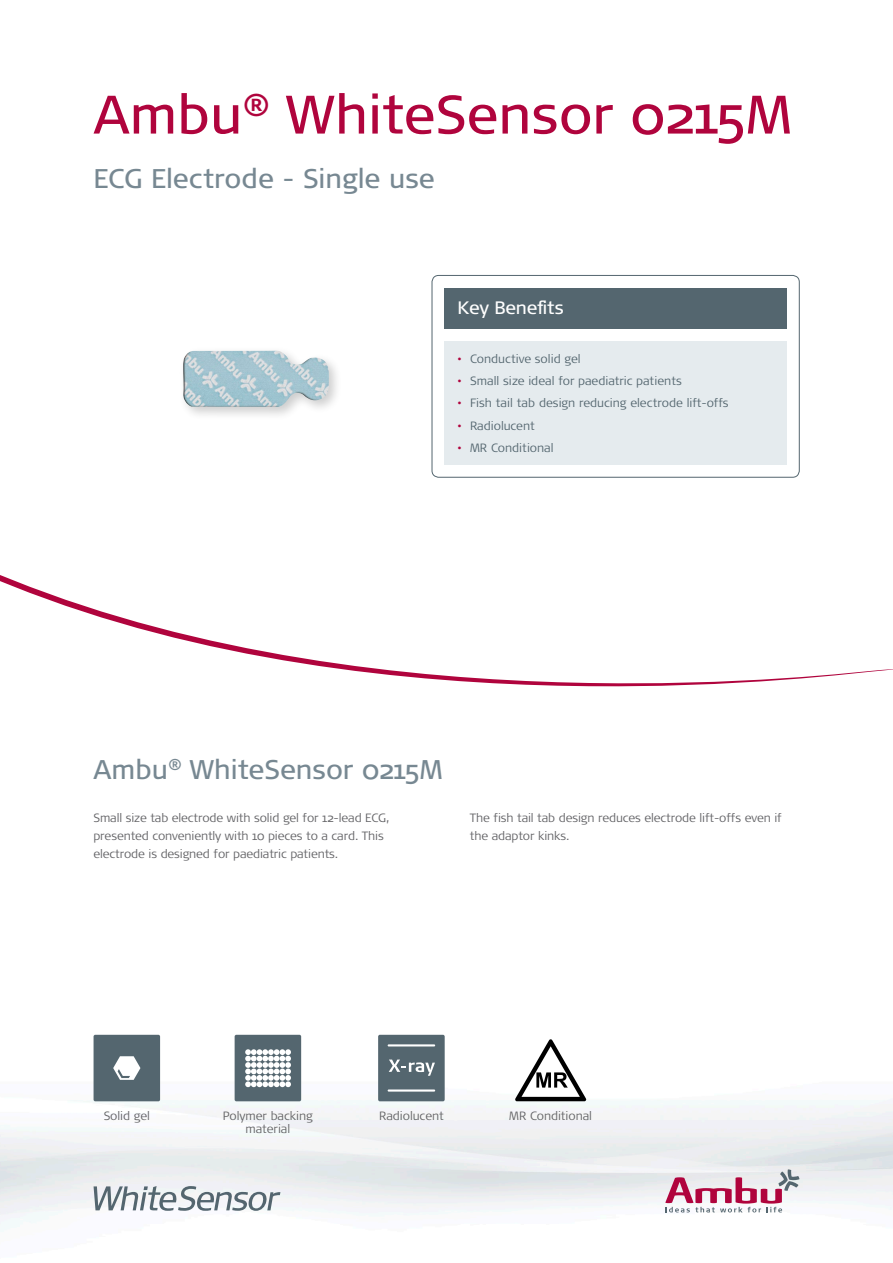
<style>
.page{position:relative;width:893px;height:1263px;background:#fff}
.page>*{position:absolute;margin:0;border:0;box-sizing:border-box;transform-origin:0 0}
.t1{font:54px "Signa OT";color:#b0043d}
.t2{font:27px "Signa OT";color:#778892}
.t3{font:18px "Signa OT";letter-spacing:-.01em;color:#fff}
.t4{font:300 12px/18px "Signa OT";letter-spacing:-.01em;color:#636366}
.t5{font:300 12px "Signa OT";color:#54666f}
.s1{color:#b0043d}
</style>
<div class="page">
<img style="left:0;top:1079px;width:893px;height:153px">
<svg style="left:94px;top:1186px;width:186px;height:25px"></svg>
<svg style="left:665px;top:1169px;width:134px;height:43px"></svg>
<div style="left:178px;top:346px;width:165px;height:75px;background:#000;opacity:.2"></div>
<img style="left:182px;top:351px;width:147px;height:56px">
<div style="left:94px;top:1035px;width:66px;height:66px;background:#54666f;border-radius:2px"></div>
<svg style="left:113px;top:1056px;width:27px;height:24px"></svg>
<div style="left:235px;top:1035px;width:66px;height:66px;background:#54666f;border-radius:2px"></div>
<svg style="left:245px;top:1049px;width:46px;height:38px;background:#cad0d2"></svg>
<div style="left:378px;top:1035px;width:67px;height:66px;background:#54666f;border-radius:2px"></div>
<hr style="left:388px;top:1044px;width:47px;height:2px;background:#fff">
<hr style="left:388px;top:1089px;width:47px;height:2px;background:#fff">
<svg style="left:389px;top:1059px;width:46px;height:17px"></svg>
<svg style="left:515px;top:1039px;width:71px;height:62px"></svg>
<svg style="left:0;top:575px;width:893px;height:111px"></svg>
<div style="left:432px;top:275px;width:367px;height:202px;border:1px solid #54666f;border-radius:7px"></div>
<div style="left:445px;top:341px;width:342px;height:124px;background:#e5ebee"></div>
<div style="left:445px;top:288px;width:342px;height:40px;background:#54666f"></div>
<h1 class="t1" style="left:94px;top:84px;width:700px">Ambu<sup>®</sup> WhiteSensor 0215M</h1>
<h2 class="t2" style="left:94px;top:163px;width:343px">ECG Electrode - Single use</h2>
<h3 class="t3" style="left:457px;top:297px;width:108px">Key Benefits</h3>
<p class="t5" style="left:457px;top:352px;width:125px"><span class="s1">•</span> Conductive solid gel</p>
<p class="t5" style="left:457px;top:374px;width:226px"><span class="s1">•</span> Small size ideal for paediatric patients</p>
<p class="t5" style="left:457px;top:396px;width:273px"><span class="s1">•</span> Fish tail tab design reducing electrode lift-offs</p>
<p class="t5" style="left:457px;top:418px;width:79px"><span class="s1">•</span> Radiolucent</p>
<p class="t5" style="left:457px;top:441px;width:98px"><span class="s1">•</span> MR Conditional</p>
<h2 class="t2" style="left:94px;top:754px;width:351px">Ambu<sup>®</sup> WhiteSensor 0215M</h2>
<p class="t4" style="left:94px;top:808px;width:297px">Small size tab electrode with solid gel for 12-lead ECG, presented conveniently with 10 pieces to a card. This electrode is designed for paediatric patients.</p>
<p class="t4" style="left:470px;top:808px;width:313px">The fish tail tab design reduces electrode lift-offs even if the adaptor kinks.</p>
<p class="t4" style="left:104px;top:1107px;width:48px">Solid gel</p>
<p class="t4" style="left:223px;top:1109px;width:92px;line-height:13.5px;text-align:center">Polymer backing material</p>
<p class="t4" style="left:379px;top:1107px;width:66px">Radiolucent</p>
<p class="t4" style="left:509px;top:1107px;width:84px">MR Conditional</p>
</div>
